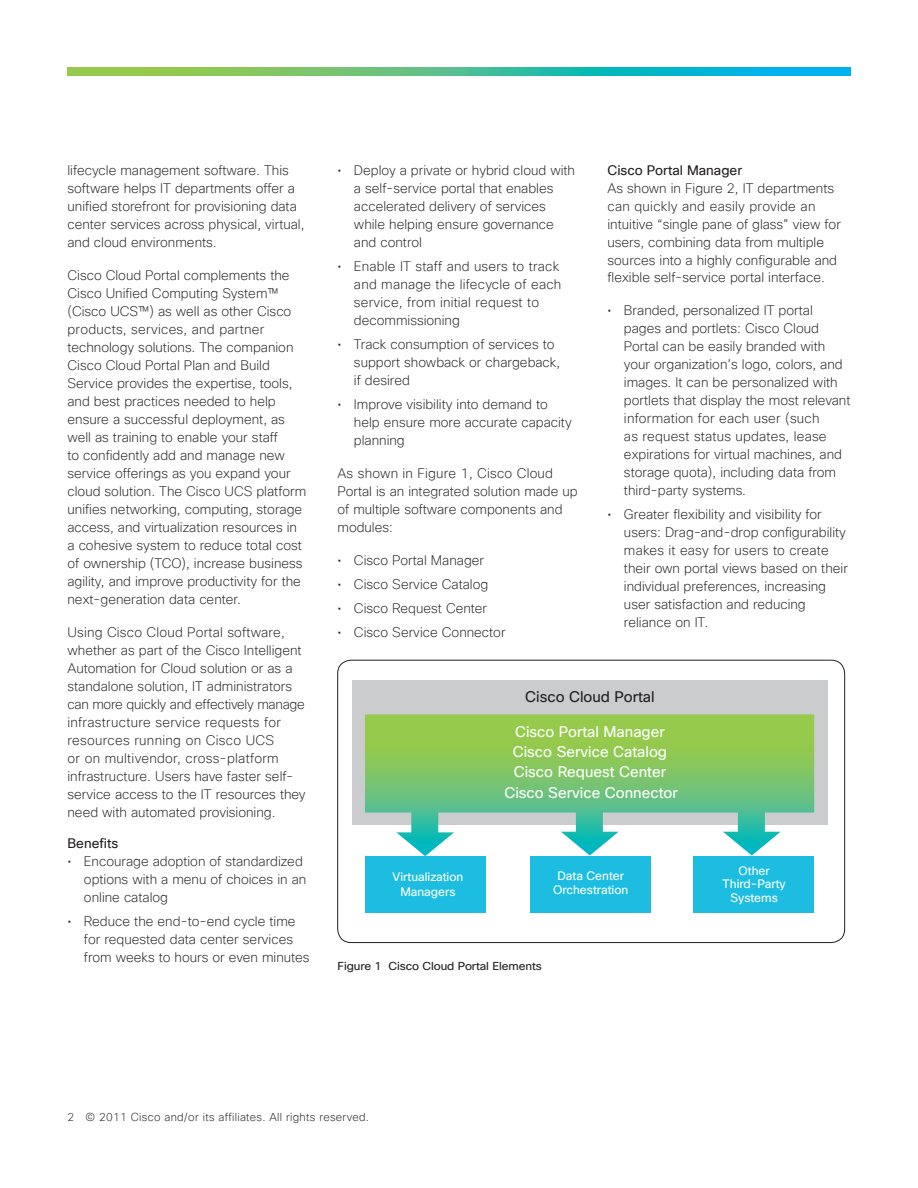
<style>
.page{position:relative;width:918px;height:1188px;background:#fff}
.page>*{position:absolute;margin:0;border:0;box-sizing:border-box;transform-origin:0 0}
.t1{font:15px/20.2px "Cisco Sans";color:#fff}
.t2{font:15px "Cisco Sans";color:#231f20}
.t3{font:200 13.5px/18px "Cisco Sans TT";color:#231f20}
.t4{font:13.5px "Cisco Sans TT";color:#231f20}
.t5{font:12px/14.4px "Cisco Sans";color:#fff;text-align:center}
.t6{font:200 11.25px "Cisco Sans TT";letter-spacing:.025em;color:#231f20}
.t7{font:11.25px "Cisco Sans";letter-spacing:-.01em;color:#231f20;scale:1.05 1}
</style>
<div class="page">
<svg style="left:68px;top:68px;width:782px;height:8px;background:#47be95"></svg>
<div style="left:338px;top:660px;width:507px;height:283px;border:1px solid #231f20;border-radius:14px"></div>
<div style="left:352px;top:680px;width:475px;height:145px;background:#cbccce"></div>
<svg style="left:365px;top:714px;width:449px;height:142px"></svg>
<div style="left:693px;top:856px;width:120px;height:57px;background:#1cbde0"></div>
<div style="left:365px;top:856px;width:121px;height:57px;background:#1cbde0"></div>
<div style="left:530px;top:856px;width:121px;height:57px;background:#1cbde0"></div>
<p class="t3" style="left:68px;top:161px;width:239px">lifecycle management software. This software helps IT departments offer a unified storefront for provisioning data center services across physical, virtual, and cloud environments.</p>
<p class="t3" style="left:68px;top:266px;width:240px">Cisco Cloud Portal complements the Cisco Unified Computing System™ (Cisco UCS™) as well as other Cisco products, services, and partner technology solutions. The companion Cisco Cloud Portal Plan and Build Service provides the expertise, tools, and best practices needed to help ensure a successful deployment, as well as training to enable your staff<br>to confidently add and manage new service offerings as you expand your cloud solution. The Cisco UCS platform unifies networking, computing, storage access, and virtualization resources in a cohesive system to reduce total cost of ownership (TCO), increase business agility, and improve productivity for the next-generation data center.</p>
<p class="t3" style="left:68px;top:623px;width:240px">Using Cisco Cloud Portal software, whether as part of the Cisco Intelligent Automation for Cloud solution or as a standalone solution, IT administrators can more quickly and effectively manage infrastructure service requests for resources running on Cisco UCS<br>or on multivendor, cross-platform infrastructure. Users have faster self&shy;service access to the IT resources they need with automated provisioning.</p>
<p class="t4" style="left:68px;top:834px;width:52px">Benefits</p>
<p class="t3" style="left:84px;top:852px;width:224px;text-indent:-16px">• Encourage adoption of standardized options with a menu of choices in an online catalog</p>
<p class="t3" style="left:84px;top:912px;width:227px;text-indent:-16px">• Reduce the end-to-end cycle time for requested data center services from weeks to hours or even minutes</p>
<p class="t3" style="left:354px;top:161px;width:223px;text-indent:-16px">• Deploy a private or hybrid cloud with a self-service portal that enables accelerated delivery of services while helping ensure governance and control</p>
<p class="t3" style="left:354px;top:257px;width:209px;text-indent:-16px">• Enable IT staff and users to track and manage the lifecycle of each service, from initial request to decommissioning</p>
<p class="t3" style="left:354px;top:335px;width:208px;text-indent:-16px">• Track consumption of services to support showback or chargeback, if desired</p>
<p class="t3" style="left:354px;top:395px;width:219px;text-indent:-16px">• Improve visibility into demand to help ensure more accurate capacity planning</p>
<p class="t3" style="left:338px;top:464px;width:242px">As shown in Figure 1, Cisco Cloud<br>Portal is an integrated solution made up of multiple software components and modules:</p>
<p class="t3" style="left:338px;top:551px;width:148px">• Cisco Portal Manager</p>
<p class="t3" style="left:338px;top:575px;width:152px">• Cisco Service Catalog</p>
<p class="t3" style="left:338px;top:599px;width:151px">• Cisco Request Center</p>
<p class="t3" style="left:338px;top:623px;width:170px">• Cisco Service Connector</p>
<p class="t4" style="left:608px;top:161px;width:136px">Cisco Portal Manager</p>
<p class="t3" style="left:608px;top:179px;width:235px">As shown in Figure 2, IT departments can quickly and easily provide an intuitive “single pane of glass” view for users, combining data from multiple sources into a highly configurable and flexible self-service portal interface.</p>
<p class="t3" style="left:624px;top:302px;width:228px;text-indent:-16px">• Branded, personalized IT portal pages and portlets: Cisco Cloud Portal can be easily branded with your organization’s logo, colors, and images. It can be personalized with portlets that display the most relevant information for each user (such<br>as request status updates, lease expirations for virtual machines, and storage quota), including data from third-party systems.</p>
<p class="t3" style="left:624px;top:506px;width:225px;text-indent:-16px">• Greater flexibility and visibility for users: Drag-and-drop configurability makes it easy for users to create their own portal views based on their individual preferences, increasing user satisfaction and reducing reliance on IT.</p>
<p class="t2" style="left:525px;top:687px;width:131px">Cisco Cloud Portal</p>
<p class="t1" style="left:513px;top:721px;width:156px">Cisco Portal Manager<br>Cisco Service Catalog<br>Cisco Request Center</p>
<p class="t1" style="left:504px;top:782px;width:175px">Cisco Service Connector</p>
<p class="t5" style="left:393px;top:870px;width:72px">Virtualization<br>Managers</p>
<p class="t5" style="left:553px;top:869px;width:77px">Data Center<br>Orchestration</p>
<p class="t5" style="left:723px;top:864px;width:65px;line-height:13.5px">Other<br>Third-Party<br>Systems</p>
<p class="t7" style="left:338px;top:959px;width:196px">Figure 1 Cisco Cloud Portal Elements</p>
<p class="t6" style="left:68px;top:1109px;width:303px">2 © 2011 Cisco and/or its affiliates. All rights reserved.</p>
</div>
